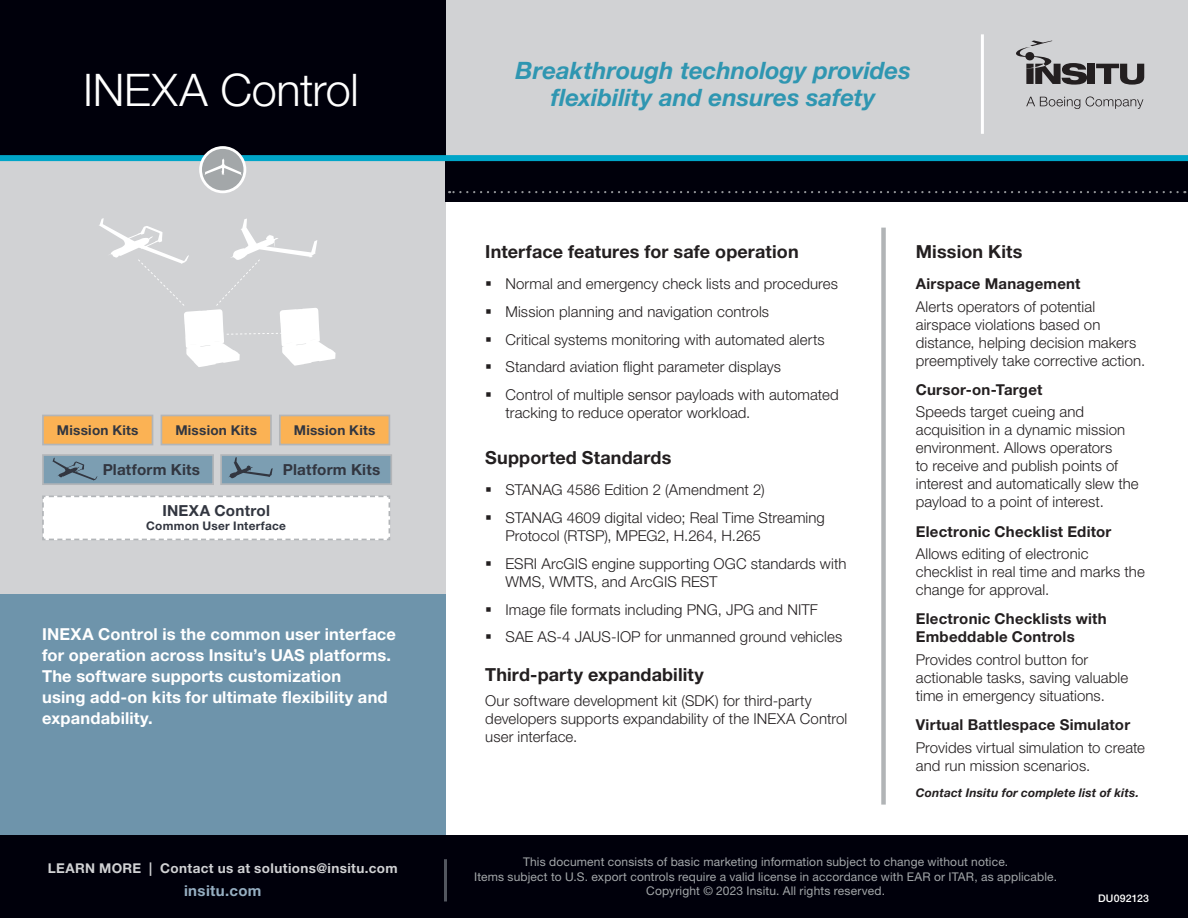
<style>
.page{position:relative;width:1188px;height:918px;background:#fff}
.page>*{position:absolute;margin:0;border:0;box-sizing:border-box;transform-origin:0 0}
.LgCard_Title{font:300 45px "Helvetica Neue LT Std";letter-spacing:-.005em;color:#fff}
.LgCard_TopBar_Headli{font:italic 700 24px/27px "Helvetica Neue LT Std";letter-spacing:-.005em;color:#2f96b1;text-align:center}
.LgCar_BeneFeaturesBo{font:700 18px "Helvetica Neue LT Std";letter-spacing:.005em;color:#231f20}
.LgCard_Side2_IntroPa{font:700 16.5px/21px "Helvetica Neue LT Std";letter-spacing:.01em;color:#fff}
.t1{font:700 15.3px "Helvetica Neue LT Std";letter-spacing:.015em;color:#323640}
.LgCard_BeneFeatures{font:300 15px/18px "Helvetica Neue LT Std";letter-spacing:.005em;color:#231f20}
.LgCard_BeneFeatures-2{font:700 15px/18px "Helvetica Neue LT Std";letter-spacing:.015em;color:#231f20}
.t2{font:700 15px "Helvetica Neue LT Std";letter-spacing:.025em;color:#96afc2}
.t3{font:700 13.5px "Helvetica Neue LT Std";letter-spacing:.03em;color:#d1d2d4}
.t4{font:700 13.5px "Helvetica Neue LT Std";letter-spacing:.02em;color:#323640}
.Copyright_line{font:12px/14.2px "Helvetica Neue LT Std";letter-spacing:.015em;color:#a3a7a9;text-align:center}
.LgCard_BeneFeatures-3{font:italic 700 12px "Helvetica Neue LT Std";letter-spacing:.015em;color:#231f20}
.t5{font:700 11.85px "Helvetica Neue LT Std";letter-spacing:.02em;color:#323640}
.Footer_Control_Numbe{font:500 10.5px "Helvetica Neue LT Std";letter-spacing:.02em;color:#fff}
</style>
<div class="page">
<div style="left:0;top:161px;width:446px;height:433px;background:#d1d2d4"></div>
<div style="left:0;top:594px;width:446px;height:256px;background:#6e94ab"></div>
<div style="left:446px;top:0;width:742px;height:155px;background:#d1d2d4"></div>
<div style="left:0;top:836px;width:1188px;height:82px;background:#00000b"></div>
<div style="left:0;top:0;width:446px;height:155px;background:#00000b"></div>
<svg style="left:1026px;top:97px;width:54px;height:12px"></svg>
<svg style="left:1086px;top:96px;width:57px;height:13px"></svg>
<div style="left:1088px;top:64px;width:7px;height:20px;background:#231f20"></div>
<svg style="left:1096px;top:64px;width:48px;height:21px"></svg>
<svg style="left:1016px;top:40px;width:71px;height:45px"></svg>
<div style="left:446px;top:161px;width:742px;height:40px;background:#00000b"></div>
<div style="left:0;top:155px;width:1188px;height:6px;background:#00a5c8"></div>
<svg style="left:449px;top:191px;width:729px;height:2px"></svg>
<hr style="left:981px;top:34px;width:3px;height:100px;background:#fff">
<div style="left:201px;top:148px;width:44px;height:44px;background:#a3a7a9;border-radius:50%"></div>
<svg style="left:205px;top:158px;width:36px;height:17px"></svg>
<div style="left:199px;top:146px;width:47px;height:47px;border:3px solid #fff;border-radius:50%"></div>
<hr style="left:444px;top:859px;width:3px;height:43px;background:#52565f">
<div style="left:881px;top:228px;width:5px;height:577px;background:#b1b4b6"></div>
<svg style="left:99px;top:218px;width:237px;height:149px"></svg>
<div style="left:43px;top:415px;width:110px;height:30px;background:#fbb254"></div>
<div style="left:42px;top:415px;width:111px;height:30px;border:2px solid #b2b5b8"></div>
<div style="left:161px;top:415px;width:110px;height:30px;background:#fbb254"></div>
<div style="left:161px;top:415px;width:111px;height:30px;border:2px solid #b2b5b8"></div>
<div style="left:280px;top:415px;width:109px;height:30px;background:#fbb254"></div>
<div style="left:279px;top:415px;width:111px;height:30px;border:2px solid #b2b5b8"></div>
<div style="left:43px;top:455px;width:170px;height:29px;background:#7c9eb2"></div>
<div style="left:42px;top:454px;width:172px;height:31px;border:2px solid #b2b5b8"></div>
<div style="left:221px;top:455px;width:170px;height:29px;background:#7c9eb2"></div>
<div style="left:220px;top:454px;width:172px;height:31px;border:2px solid #b2b5b8"></div>
<svg style="left:42px;top:495px;width:348px;height:45px;background:#fafafa"></svg>
<svg style="left:52px;top:458px;width:46px;height:22px"></svg>
<svg style="left:229px;top:457px;width:44px;height:21px"></svg>
<p class="LgCard_Title" style="left:83px;top:63px;width:277px">INEXA Control</p>
<p class="t4" style="left:57px;top:422px;width:83px">Mission Kits</p>
<p class="t4" style="left:175px;top:422px;width:83px">Mission Kits</p>
<p class="t4" style="left:294px;top:422px;width:83px">Mission Kits</p>
<p class="t1" style="left:103px;top:460px;width:99px">Platform Kits</p>
<p class="t1" style="left:283px;top:460px;width:99px">Platform Kits</p>
<p class="t1" style="left:162px;top:501px;width:109px">INEXA Control</p>
<p class="t5" style="left:146px;top:519px;width:141px">Common User Interface</p>
<p class="LgCard_Side2_IntroPa" style="left:42px;top:623px;width:355px">INEXA Control is the common user interface for operation across Insitu’s UAS platforms.<br>The software supports customization<br>using add-on kits for ultimate flexibility and expandability.</p>
<p class="t3" style="left:48px;top:859px;width:351px">LEARN MORE | Contact us at solutions@insitu.com</p>
<p class="t2" style="left:184px;top:881px;width:79px">insitu.com</p>
<p class="LgCard_TopBar_Headli" style="left:516px;top:57px;width:397px">Breakthrough technology provides flexibility and ensures safety</p>
<p class="LgCar_BeneFeaturesBo" style="left:485px;top:240px;width:315px">Interface features for safe operation</p>
<p class="LgCard_BeneFeatures" style="left:506px;top:275px;width:334px">Normal and emergency check lists and procedures</p>
<p class="LgCard_BeneFeatures" style="left:506px;top:302px;width:265px">Mission planning and navigation controls</p>
<p class="LgCard_BeneFeatures" style="left:506px;top:330px;width:321px">Critical systems monitoring with automated alerts</p>
<p class="LgCard_BeneFeatures" style="left:506px;top:358px;width:277px">Standard aviation flight parameter displays</p>
<p class="LgCard_BeneFeatures" style="left:506px;top:386px;width:335px">Control of multiple sensor payloads with automated tracking to reduce operator workload.</p>
<p class="LgCar_BeneFeaturesBo" style="left:485px;top:446px;width:188px">Supported Standards</p>
<p class="LgCard_BeneFeatures" style="left:506px;top:481px;width:261px">STANAG 4586 Edition 2 (Amendment 2)</p>
<p class="LgCard_BeneFeatures" style="left:506px;top:509px;width:321px">STANAG 4609 digital video; Real Time Streaming<br>Protocol (RTSP), MPEG2, H.264, H.265</p>
<p class="LgCard_BeneFeatures" style="left:506px;top:554px;width:342px">ESRI ArcGIS engine supporting OGC standards with<br>WMS, WMTS, and ArcGIS REST</p>
<p class="LgCard_BeneFeatures" style="left:506px;top:600px;width:314px">Image file formats including PNG, JPG and NITF</p>
<p class="LgCard_BeneFeatures" style="left:506px;top:628px;width:338px">SAE AS-4 JAUS-IOP for unmanned ground vehicles</p>
<p class="LgCar_BeneFeaturesBo" style="left:485px;top:664px;width:220px">Third-party expandability</p>
<p class="LgCard_BeneFeatures" style="left:485px;top:692px;width:363px">Our software development kit (SDK) for third-party developers supports expandability of the INEXA Control user interface.</p>
<p class="LgCar_BeneFeaturesBo" style="left:916px;top:240px;width:108px">Mission Kits</p>
<p class="LgCard_BeneFeatures-2" style="left:916px;top:275px;width:166px">Airspace Management</p>
<p class="LgCard_BeneFeatures" style="left:916px;top:297px;width:231px">Alerts operators of potential airspace violations based on distance, helping decision makers preemptively take corrective action.</p>
<p class="LgCard_BeneFeatures-2" style="left:916px;top:380px;width:128px">Cursor-on-Target</p>
<p class="LgCard_BeneFeatures" style="left:916px;top:403px;width:224px">Speeds target cueing and acquisition in a dynamic mission environment. Allows operators<br>to receive and publish points of interest and automatically slew the payload to a point of interest.</p>
<p class="LgCard_BeneFeatures-2" style="left:916px;top:522px;width:197px">Electronic Checklist Editor</p>
<p class="LgCard_BeneFeatures" style="left:916px;top:545px;width:230px">Allows editing of electronic checklist in real time and marks the change for approval.</p>
<p class="LgCard_BeneFeatures-2" style="left:916px;top:610px;width:192px">Electronic Checklists with<br>Embeddable Controls</p>
<p class="LgCard_BeneFeatures" style="left:916px;top:650px;width:214px">Provides control button for actionable tasks, saving valuable time in emergency situations.</p>
<p class="LgCard_BeneFeatures-2" style="left:916px;top:716px;width:216px">Virtual Battlespace Simulator</p>
<p class="LgCard_BeneFeatures" style="left:916px;top:738px;width:231px">Provides virtual simulation to create and run mission scenarios.</p>
<p class="LgCard_BeneFeatures-3" style="left:916px;top:785px;width:225px">Contact Insitu for complete list of kits.</p>
<p class="Copyright_line" style="left:474px;top:855px;width:584px">This document consists of basic marketing information subject to change without notice.<br>Items subject to U.S. export controls require a valid license in accordance with EAR or ITAR, as applicable.<br>Copyright © 2023 Insitu. All rights reserved.</p>
<p class="Footer_Control_Numbe" style="left:1098px;top:892px;width:53px">DU092123</p>
</div>
